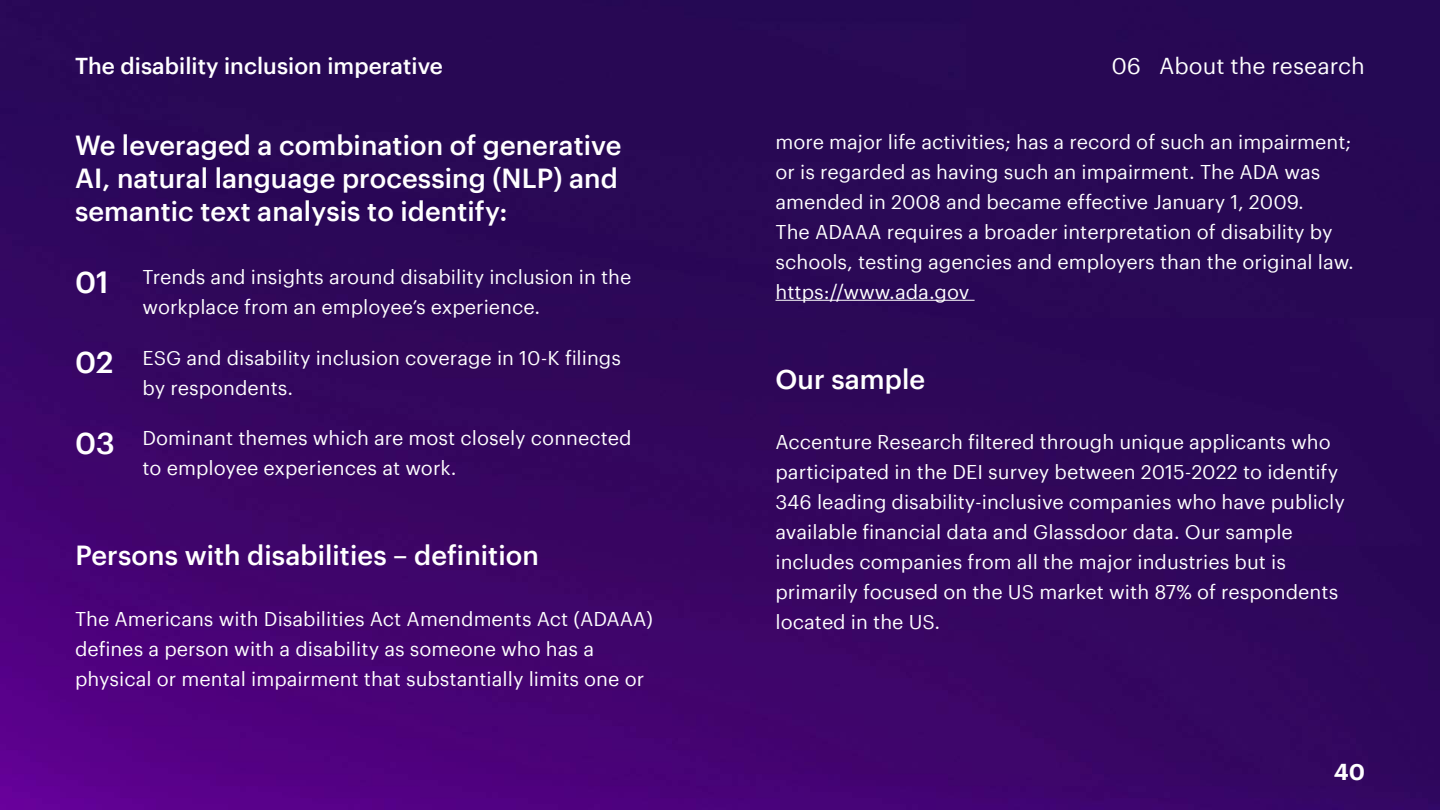
<style>
.page{position:relative;width:1440px;height:810px;background:#fff}
.page>*{position:absolute;margin:0;border:0;box-sizing:border-box;transform-origin:0 0}
.t1{font:500 30px "Graphik";color:#fff}
.t2{font:500 27px/33px "Graphik";color:#fff}
.t3{font:500 22.5px "Graphik";color:#fff}
.t4{font:22.5px "Graphik";color:#fff}
.t5{font:600 22.5px "Graphik";color:#fff}
.t6{font:19.5px/30px "Graphik";color:#fff}
</style>
<div class="page">
<img style="left:0;top:0;width:1440px;height:810px">
<hr style="left:776px;top:300px;width:199px;height:1px;background:#fff">
<p class="t3" style="left:75px;top:49px;width:370px">The disability inclusion imperative</p>
<h4 class="t2" style="left:75px;top:127px;width:548px">We leveraged a combination of generative<br>AI, natural language processing (NLP) and semantic text analysis to identify:</h4>
<p class="t1" style="left:75px;top:259px;width:35px">01</p>
<p class="t1" style="left:75px;top:340px;width:40px">02</p>
<p class="t1" style="left:75px;top:420px;width:41px">03</p>
<p class="t6" style="left:142px;top:261px;width:490px">Trends and insights around disability inclusion in the workplace from an employee’s experience.</p>
<p class="t6" style="left:142px;top:341px;width:480px">ESG and disability inclusion coverage in 10-K filings by respondents.</p>
<p class="t6" style="left:142px;top:421px;width:491px">Dominant themes which are most closely connected to employee experiences at work.</p>
<h4 class="t2" style="left:75px;top:537px;width:465px">Persons with disabilities – definition</h4>
<p class="t6" style="left:75px;top:603px;width:580px">The Americans with Disabilities Act Amendments Act (ADAAA) defines a person with a disability as someone who has a physical or mental impairment that substantially limits one or</p>
<p class="t4" style="left:1111px;top:49px;width:255px">06 About the research</p>
<p class="t6" style="left:776px;top:125px;width:580px">more major life activities; has a record of such an impairment; or is regarded as having such an impairment. The ADA was amended in 2008 and became effective January 1, 2009.<br>The ADAAA requires a broader interpretation of disability by schools, testing agencies and employers than the original law. https://www.ada.gov</p>
<h4 class="t2" style="left:776px;top:360px;width:151px">Our sample</h4>
<p class="t6" style="left:776px;top:426px;width:571px">Accenture Research filtered through unique applicants who participated in the DEI survey between 2015-2022 to identify 346 leading disability-inclusive companies who have publicly available financial data and Glassdoor data. Our sample includes companies from all the major industries but is primarily focused on the US market with 87% of respondents located in the US.</p>
<p class="t5" style="left:1334px;top:754px;width:33px">40</p>
</div>
